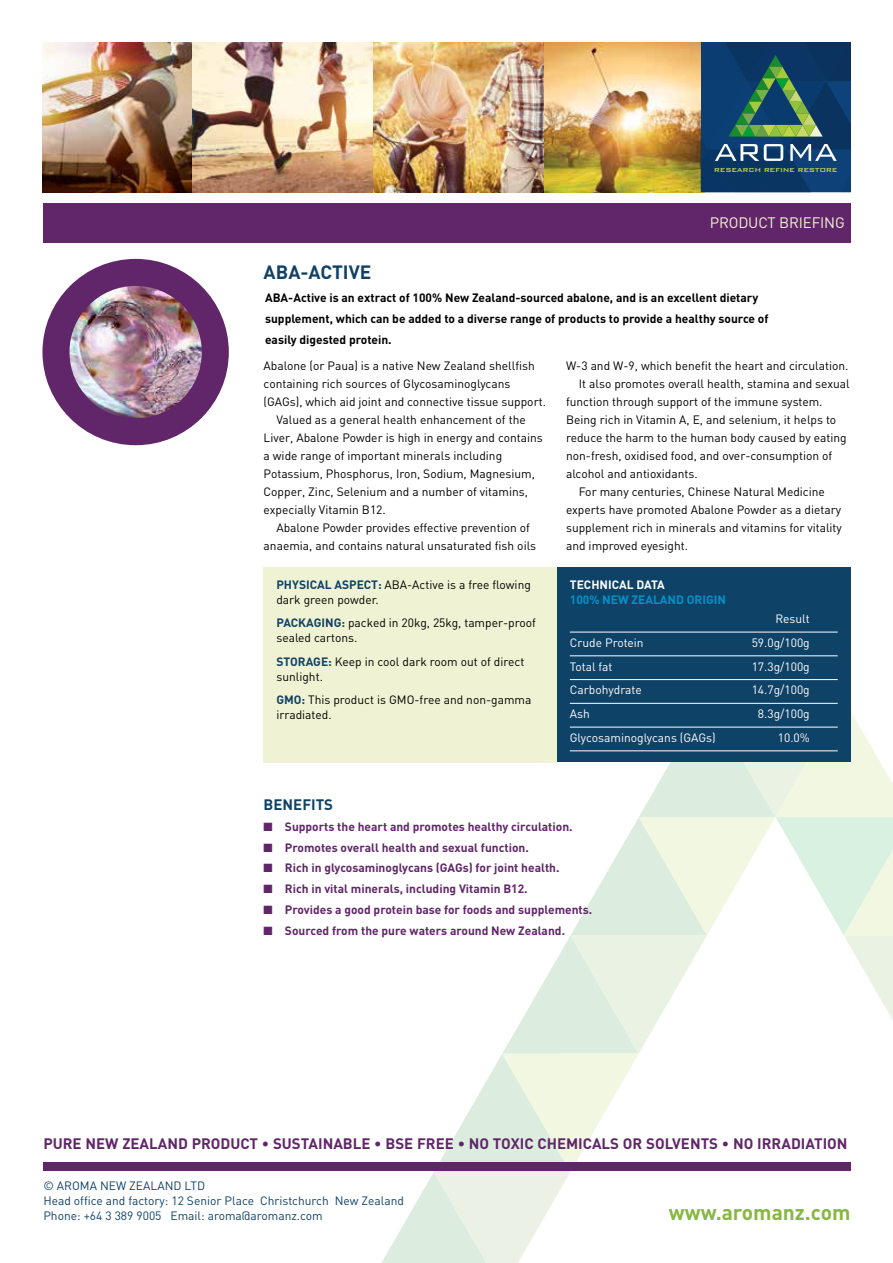
<style>
.page{position:relative;width:893px;height:1263px;background:#fff}
.page>*{position:absolute;margin:0;border:0;box-sizing:border-box;transform-origin:0 0}
.t1{font:700 21px "DIN";color:#86b841}
.t2{font:700 19.05px "DIN";color:#104167}
.t3{font:700 15px "DIN";color:#612669}
.t4{font:15px "DIN";letter-spacing:-.01em;color:#f0f3d3}
.t5{font:700 15px "DIN";color:#0f4267}
.t6{font:12px/15px "DIN";color:#000}
.t7{font:700 12px "DIN";color:#612669}
.t8{font:700 12px/21px "DIN";color:#000}
.t9{font:12px/15px "DIN";color:#0f4267}
.t10{font:12px "DIN";color:#fff}
.t11{font:700 12px "DIN";color:#0092c8}
.t12{font:700 12px "DIN";color:#104167}
.t13{font:700 12px "DIN";color:#fff}
.t14{font:500 7.8px "Bank Gothic BT";letter-spacing:-.045em;color:#bed747}
.s1{font-weight:700;color:#104167}
</style>
<div class="page">
<svg style="left:366px;top:580px;width:527px;height:683px"></svg>
<img style="left:43px;top:43px;width:658px;height:149px">
<svg style="left:701px;top:43px;width:149px;height:149px;background:#1d4c69"></svg>
<img style="left:54px;top:270px;width:166px;height:164px">
<div style="left:42px;top:259px;width:187px;height:186px;border:27px solid #612669;border-radius:50%"></div>
<div style="left:43px;top:203px;width:807px;height:40px;background:#612669"></div>
<div style="left:43px;top:1162px;width:807px;height:9px;background:#612669"></div>
<div style="left:557px;top:567px;width:293px;height:195px;background:#0f4267"></div>
<hr style="left:570px;top:632px;width:268px;height:1px;background:#fff">
<hr style="left:570px;top:655px;width:268px;height:1px;background:#fff">
<hr style="left:570px;top:679px;width:268px;height:1px;background:#fff">
<hr style="left:570px;top:703px;width:268px;height:1px;background:#fff">
<hr style="left:570px;top:727px;width:268px;height:1px;background:#fff">
<hr style="left:570px;top:750px;width:268px;height:1px;background:#fff">
<div style="left:264px;top:567px;width:293px;height:195px;background:#f0f3d3"></div>
<p class="t14" style="left:714px;top:165px;width:125px">RESEARCH REFINE RESTORE</p>
<h2 class="t2" style="left:264px;top:260px;width:109px">aba-active</h2>
<p class="t4" style="left:710px;top:213px;width:111px">product bri efing</p>
<p class="t8" style="left:265px;top:287px;width:505px;text-indent:23px">-Active is an extract of 100% New Zealand-sourced abalone, and is an excellent dietary supplement, which can be added to a diverse range of products to provide a healthy source of easily digested protein.</p>
<p class="t8" style="left:265px;top:287px;width:9px">ABA</p>
<p class="t6" style="left:264px;top:358px;width:273px">Abalone (or Paua) is a native New Zealand shellfish</p>
<p class="t6" style="left:264px;top:376px;width:248px">containing rich sources of Glycosaminoglycans</p>
<p class="t6" style="left:264px;top:394px;width:284px">(GAGs), which aid joint and connective tissue support.</p>
<p class="t6" style="left:276px;top:412px;width:251px">Valued as a general health enhancement of the</p>
<p class="t6" style="left:264px;top:430px;width:281px">Liver, Abalone Powder is high in energy and contains</p>
<p class="t6" style="left:264px;top:448px;width:240px">a wide range of important minerals including</p>
<p class="t6" style="left:264px;top:466px;width:273px">Potassium, Phosphorus, Iron, Sodium, Magnesium,</p>
<p class="t6" style="left:264px;top:484px;width:266px">Copper, Zinc, Selenium and a number of vitamins,</p>
<p class="t6" style="left:264px;top:502px;width:124px">expecially Vitamin B12.</p>
<p class="t6" style="left:276px;top:520px;width:255px">Abalone Powder provides effective prevention of</p>
<p class="t6" style="left:264px;top:538px;width:274px">anaemia, and contains natural unsaturated fish oils</p>
<p class="t6" style="left:566px;top:358px;width:284px">W-3 and W-9, which benefit the heart and circulation.</p>
<p class="t6" style="left:579px;top:376px;width:272px">It also promotes overall health, stamina and sexual</p>
<p class="t6" style="left:566px;top:394px;width:258px">function through support of the immune system.</p>
<p class="t6" style="left:566px;top:412px;width:272px">Being rich in Vitamin A, E, and selenium, it helps to</p>
<p class="t6" style="left:566px;top:430px;width:282px">reduce the harm to the human body caused by eating</p>
<p class="t6" style="left:566px;top:448px;width:268px">non-fresh, oxidised food, and over-consumption of</p>
<p class="t6" style="left:566px;top:466px;width:133px">alcohol and antioxidants.</p>
<p class="t6" style="left:579px;top:484px;width:248px">For many centuries, Chinese Natural Medicine</p>
<p class="t6" style="left:566px;top:502px;width:277px">experts have promoted Abalone Powder as a dietary</p>
<p class="t6" style="left:566px;top:520px;width:277px">supplement rich in minerals and vitamins for vitality</p>
<p class="t6" style="left:566px;top:538px;width:124px">and improved eyesight.</p>
<p class="t12" style="left:276px;top:576px;width:42px">physical</p>
<p class="t12" style="left:334px;top:576px;width:9px">aspect</p>
<p class="t6" style="left:276px;top:577px;width:256px;text-indent:102px"><span class="s1">:</span> ABA-Active is a free flowing dark green powder.</p>
<p class="t6" style="left:276px;top:615px;width:261px"><span class="s1">Packaging:</span> packed in 20kg, 25kg, tamper-proof sealed cartons.</p>
<p class="t12" style="left:276px;top:653px;width:16px">Stora</p>
<p class="t6" style="left:276px;top:654px;width:249px;text-indent:37px"><span class="s1">ge:</span> Keep in cool dark room out of direct sunlight.</p>
<p class="t6" style="left:276px;top:692px;width:257px"><span class="s1">GMO:</span> This product is GMO-free and non-gamma irradiated.</p>
<p class="t13" style="left:570px;top:576px;width:50px">Technical</p>
<p class="t13" style="left:636px;top:576px;width:16px">Data</p>
<p class="t11" style="left:570px;top:591px;width:156px">100% n ew Zealan d origin</p>
<p class="t10" style="left:570px;top:611px;width:108px">R</p>
<p class="t10" style="left:783px;top:611px;width:28px">esult</p>
<p class="t10" style="left:570px;top:635px;width:75px">Crude Protein</p>
<p class="t10" style="left:752px;top:635px;width:60px">59.0g/100g</p>
<p class="t10" style="left:570px;top:659px;width:44px">Total fat</p>
<p class="t10" style="left:752px;top:659px;width:60px">17.3g/100g</p>
<p class="t10" style="left:570px;top:683px;width:74px">Carbohydrate</p>
<p class="t10" style="left:752px;top:683px;width:60px">14.7g/100g</p>
<p class="t10" style="left:570px;top:706px;width:22px">Ash</p>
<p class="t10" style="left:758px;top:706px;width:53px">8.3g/100g</p>
<p class="t10" style="left:570px;top:730px;width:147px">Glycosaminoglycans (GAGs)</p>
<p class="t10" style="left:778px;top:730px;width:34px">10.0%</p>
<p class="t5" style="left:264px;top:795px;width:71px">BENEFITS</p>
<p class="t7" style="left:264px;top:819px;width:310px">■ Supports the heart and promotes healthy circulation.</p>
<p class="t7" style="left:264px;top:839px;width:267px">■ Promotes overall health and sexual function.</p>
<p class="t7" style="left:264px;top:860px;width:185px">■ Rich in glycosaminoglycans (GAG</p>
<p class="t7" style="left:463px;top:860px;width:98px">s) for joint health.</p>
<p class="t7" style="left:264px;top:881px;width:266px">■ Rich in vital minerals, including Vitamin B12.</p>
<p class="t7" style="left:264px;top:902px;width:330px">■ Provides a good protein base for foods and supplements.</p>
<p class="t7" style="left:264px;top:922px;width:303px">■ Sourced from the pure waters around New Zealand.</p>
<p class="t3" style="left:43px;top:1134px;width:249px">PURE NEW ZEALAND PRODUCT • Susta</p>
<p class="t3" style="left:318px;top:1134px;width:118px">inable • BSE free</p>
<p class="t3" style="left:458px;top:1134px;width:135px">• No toxic chemicals</p>
<p class="t3" style="left:623px;top:1134px;width:68px">orsolvents</p>
<p class="t3" style="left:722px;top:1134px;width:51px">• No irrad</p>
<p class="t3" style="left:801px;top:1134px;width:37px">iation</p>
<p class="t9" style="left:43px;top:1178px;width:362px">© Aroma New Zealan d Ltd<br>Head office and factory: 12 Senior Place Christchurch New Zealand<br>Phone: +64 3 389 9005 Email: aroma@aromanz.com</p>
<h1 class="t1" style="left:669px;top:1199px;width:183px">www.aromanz.com</h1>
</div>
